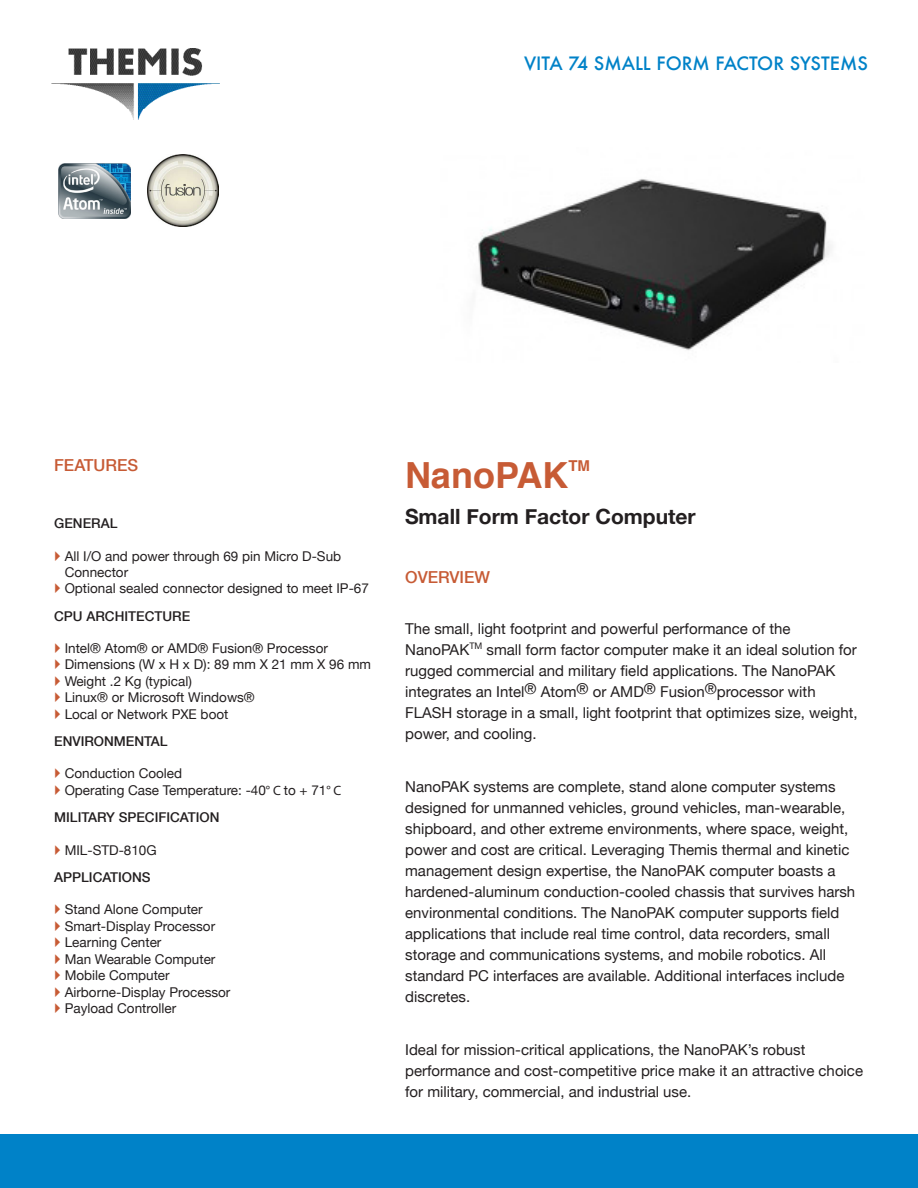
<style>
.page{position:relative;width:918px;height:1188px;background:#fff}
.page>*{position:absolute;margin:0;border:0;box-sizing:border-box;transform-origin:0 0}
.Main_title_head{font:700 36px "Helvetica";color:#c75b35}
.Sub_Header_Black{font:700 21px "Helvetica Neue";color:#231f20}
.top_purple_head{font:500 18px "Futura";color:#0082c8}
.Parag_head_1_red{font:500 16.5px "Helvetica Neue";color:#c75b35}
.body{font:15px/21px "Helvetica Neue";color:#231f20}
.Main_title_head-2{font:700 15px "Helvetica";color:#c75b35}
.Bullet_body{font:13.5px/16.2px "Helvetica Neue";color:#231f20}
.Feature_Bullet_Headi{font:500 13.5px "Helvetica Neue";color:#231f20}
.s1{font-family:"Myriad Pro"}
</style>
<div class="page">
<div style="left:0;top:1134px;width:918px;height:54px;background:#0082c8"></div>
<img style="left:52px;top:49px;width:168px;height:70px">
<img style="left:147px;top:155px;width:72px;height:71px">
<img style="left:59px;top:163px;width:71px;height:55px">
<img style="left:478px;top:179px;width:353px;height:171px">
<p class="top_purple_head" style="left:524px;top:51px;width:345px">VITA 74 SMALL FORM FACTOR SYSTEMS</p>
<p class="Parag_head_1_red" style="left:54px;top:451px;width:86px">FEATURES</p>
<p class="Feature_Bullet_Headi" style="left:54px;top:513px;width:65px">GENERAL</p>
<p class="Bullet_body" style="left:65px;top:547px;width:278px">All I/O and power through 69 pin Micro D-Sub<br>Connector</p>
<p class="Bullet_body" style="left:65px;top:579px;width:306px">Optional sealed connector designed to meet IP-67</p>
<p class="Feature_Bullet_Headi" style="left:54px;top:605px;width:138px">CPU ARCHITECTURE</p>
<p class="Bullet_body" style="left:65px;top:639px;width:265px">Intel® Atom® or AMD® Fusion® Processor</p>
<p class="Bullet_body" style="left:65px;top:656px;width:308px">Dimensions (W x H x D): 89 mm X 21 mm X 96 mm</p>
<p class="Bullet_body" style="left:65px;top:672px;width:129px">Weight .2 Kg (typical)</p>
<p class="Bullet_body" style="left:65px;top:688px;width:192px">Linux® or Microsoft Windows®</p>
<p class="Bullet_body" style="left:65px;top:705px;width:165px">Local or Network PXE boot</p>
<p class="Feature_Bullet_Headi" style="left:54px;top:730px;width:115px">ENVIRONMENTAL</p>
<p class="Bullet_body" style="left:65px;top:765px;width:119px">Conduction Cooled</p>
<p class="Bullet_body" style="left:65px;top:781px;width:278px">Operating Case Temperature: -40<span class="s1">° C</span> to + 71<span class="s1">° C</span></p>
<p class="Feature_Bullet_Headi" style="left:54px;top:807px;width:167px">MILITARY SPECIFICATION</p>
<p class="Bullet_body" style="left:65px;top:841px;width:94px">MIL-STD-810G</p>
<p class="Feature_Bullet_Headi" style="left:54px;top:866px;width:98px">APPLICATIONS</p>
<p class="Bullet_body" style="left:65px;top:900px;width:140px">Stand Alone Computer</p>
<p class="Bullet_body" style="left:65px;top:917px;width:152px">Smart-Display Processor</p>
<p class="Bullet_body" style="left:65px;top:933px;width:98px">Learning Center</p>
<p class="Bullet_body" style="left:65px;top:950px;width:152px">Man Wearable Computer</p>
<p class="Bullet_body" style="left:65px;top:966px;width:107px">Mobile Computer</p>
<p class="Bullet_body" style="left:65px;top:983px;width:167px">Airborne-Display Processor</p>
<p class="Bullet_body" style="left:65px;top:999px;width:113px">Payload Controller</p>
<p class="Main_title_head" style="left:405px;top:446px;width:165px">NanoPAK</p>
<p class="Main_title_head-2" style="left:568px;top:454px;width:23px">TM</p>
<p class="Sub_Header_Black" style="left:405px;top:497px;width:292px">Small Form Factor Computer</p>
<p class="Parag_head_1_red" style="left:405px;top:564px;width:86px">OVERVIEW</p>
<p class="body" style="left:405px;top:617px;width:454px">The small, light footprint and powerful performance of the NanoPAK<sup>TM</sup> small form factor computer make it an ideal solution for rugged commercial and military field applications. The NanoPAK integrates an Intel® Atom® or AMD® Fusion®processor with FLASH storage in a small, light footprint that optimizes size, weight, power, and cooling.</p>
<p class="body" style="left:405px;top:775px;width:452px">NanoPAK systems are complete, stand alone computer systems designed for unmanned vehicles, ground vehicles, man-wearable, shipboard, and other extreme environments, where space, weight, power and cost are critical. Leveraging Themis thermal and kinetic management design expertise, the NanoPAK computer boasts a hardened-aluminum conduction-cooled chassis that survives harsh environmental conditions. The NanoPAK computer supports field applications that include real time control, data recorders, small storage and communications systems, and mobile robotics. All standard PC interfaces are available. Additional interfaces include discretes.</p>
<p class="body" style="left:405px;top:1038px;width:459px">Ideal for mission-critical applications, the NanoPAK’s robust performance and cost-competitive price make it an attractive choice for military, commercial, and industrial use.</p>
</div>
